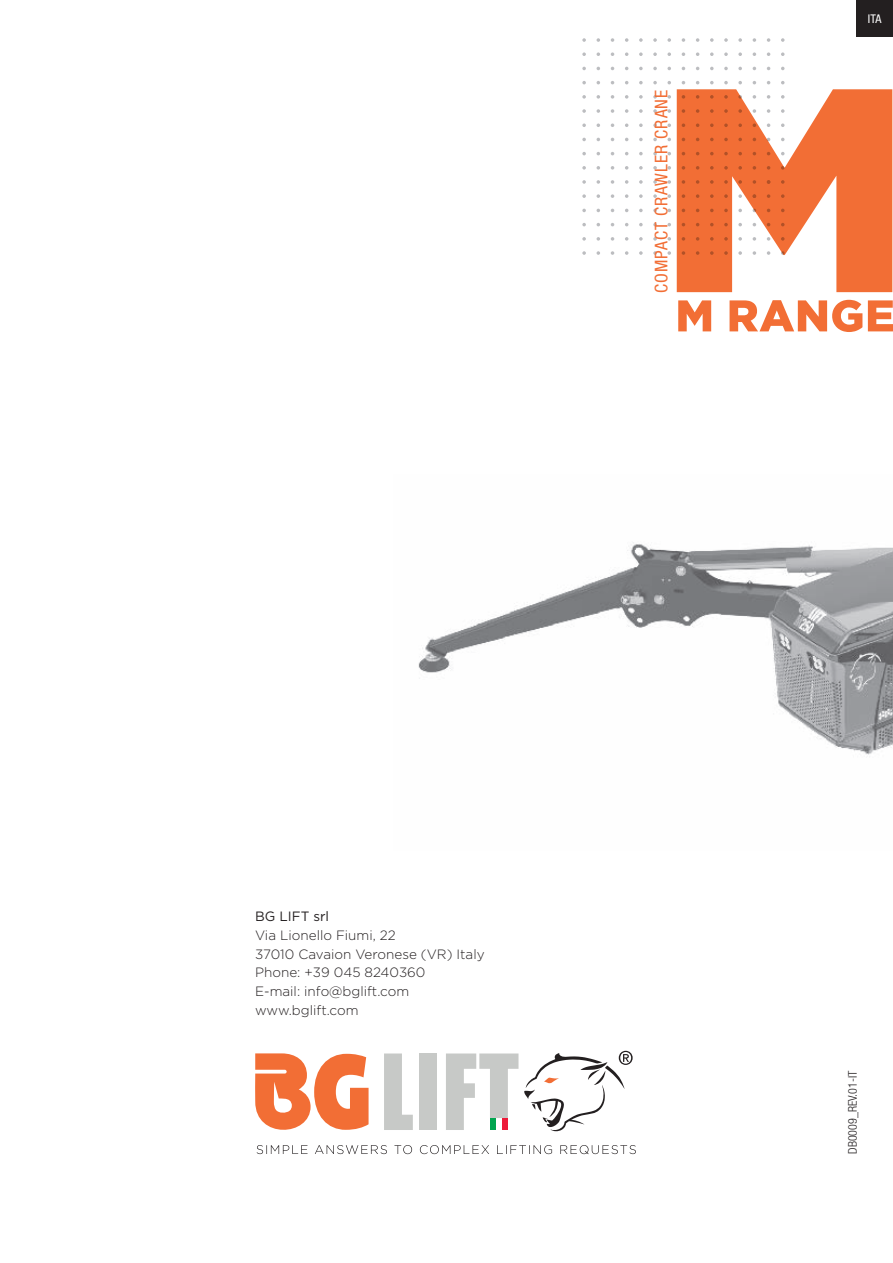
<style>
.page{position:relative;width:893px;height:1263px;background:#fff}
.page>*{position:absolute;margin:0;border:0;box-sizing:border-box;transform-origin:0 0}
.t1{font:condensed 17.55px "Helvetica Neue LT Pro";letter-spacing:.06em;color:#f26e35}
.t2{font:300 13.5px/18.8px "Gotham";color:#231f20}
.t3{font:13.5px "Gotham";color:#231f20}
.t4{font:300 condensed 12px "Helvetica Neue LT Pro";color:#231f20}
.t5{font:condensed 12px "Helvetica Neue LT Pro";color:#fff}
</style>
<div class="page">
<img style="left:418px;top:542px;width:475px;height:213px">
<svg style="left:678px;top:300px;width:215px;height:32px"></svg>
<svg style="left:582px;top:38px;width:4px;height:4px"></svg>
<svg style="left:682px;top:38px;width:3px;height:4px"></svg>
<svg style="left:696px;top:38px;width:3px;height:4px"></svg>
<svg style="left:597px;top:38px;width:3px;height:4px"></svg>
<svg style="left:611px;top:38px;width:3px;height:4px"></svg>
<svg style="left:653px;top:38px;width:4px;height:4px"></svg>
<svg style="left:667px;top:38px;width:4px;height:4px"></svg>
<svg style="left:710px;top:38px;width:4px;height:4px"></svg>
<svg style="left:724px;top:38px;width:4px;height:4px"></svg>
<svg style="left:767px;top:38px;width:3px;height:4px"></svg>
<svg style="left:781px;top:38px;width:3px;height:4px"></svg>
<svg style="left:625px;top:38px;width:3px;height:4px"></svg>
<svg style="left:639px;top:38px;width:4px;height:4px"></svg>
<svg style="left:738px;top:38px;width:4px;height:4px"></svg>
<svg style="left:753px;top:38px;width:3px;height:4px"></svg>
<svg style="left:582px;top:52px;width:4px;height:4px"></svg>
<svg style="left:682px;top:52px;width:3px;height:4px"></svg>
<svg style="left:611px;top:52px;width:3px;height:4px"></svg>
<svg style="left:653px;top:52px;width:4px;height:4px"></svg>
<svg style="left:667px;top:52px;width:4px;height:4px"></svg>
<svg style="left:710px;top:52px;width:4px;height:4px"></svg>
<svg style="left:724px;top:52px;width:4px;height:4px"></svg>
<svg style="left:639px;top:52px;width:4px;height:4px"></svg>
<svg style="left:738px;top:52px;width:4px;height:4px"></svg>
<svg style="left:582px;top:67px;width:4px;height:3px"></svg>
<svg style="left:653px;top:67px;width:4px;height:3px"></svg>
<svg style="left:710px;top:67px;width:4px;height:3px"></svg>
<svg style="left:724px;top:67px;width:4px;height:3px"></svg>
<svg style="left:639px;top:67px;width:4px;height:3px"></svg>
<svg style="left:738px;top:67px;width:4px;height:3px"></svg>
<svg style="left:582px;top:81px;width:4px;height:3px"></svg>
<svg style="left:653px;top:81px;width:4px;height:3px"></svg>
<svg style="left:639px;top:81px;width:4px;height:3px"></svg>
<svg style="left:582px;top:95px;width:4px;height:4px"></svg>
<svg style="left:597px;top:95px;width:3px;height:4px"></svg>
<svg style="left:611px;top:95px;width:3px;height:4px"></svg>
<svg style="left:653px;top:95px;width:4px;height:4px"></svg>
<svg style="left:667px;top:95px;width:4px;height:4px"></svg>
<svg style="left:639px;top:95px;width:4px;height:4px"></svg>
<svg style="left:582px;top:109px;width:4px;height:4px"></svg>
<svg style="left:597px;top:109px;width:3px;height:4px"></svg>
<svg style="left:611px;top:109px;width:3px;height:4px"></svg>
<svg style="left:653px;top:109px;width:4px;height:4px"></svg>
<svg style="left:667px;top:109px;width:4px;height:4px"></svg>
<svg style="left:625px;top:109px;width:3px;height:4px"></svg>
<svg style="left:639px;top:109px;width:4px;height:4px"></svg>
<svg style="left:582px;top:123px;width:4px;height:4px"></svg>
<svg style="left:611px;top:123px;width:3px;height:4px"></svg>
<svg style="left:653px;top:123px;width:4px;height:4px"></svg>
<svg style="left:667px;top:123px;width:4px;height:4px"></svg>
<svg style="left:639px;top:123px;width:4px;height:4px"></svg>
<svg style="left:582px;top:138px;width:4px;height:3px"></svg>
<svg style="left:653px;top:138px;width:4px;height:3px"></svg>
<svg style="left:639px;top:138px;width:4px;height:3px"></svg>
<svg style="left:582px;top:152px;width:4px;height:3px"></svg>
<svg style="left:653px;top:152px;width:4px;height:3px"></svg>
<svg style="left:639px;top:152px;width:4px;height:3px"></svg>
<svg style="left:582px;top:166px;width:4px;height:4px"></svg>
<svg style="left:611px;top:166px;width:3px;height:4px"></svg>
<svg style="left:653px;top:166px;width:4px;height:4px"></svg>
<svg style="left:667px;top:166px;width:4px;height:4px"></svg>
<svg style="left:639px;top:166px;width:4px;height:4px"></svg>
<svg style="left:582px;top:209px;width:4px;height:3px"></svg>
<svg style="left:653px;top:209px;width:4px;height:3px"></svg>
<svg style="left:639px;top:209px;width:4px;height:3px"></svg>
<svg style="left:582px;top:223px;width:4px;height:3px"></svg>
<svg style="left:653px;top:223px;width:4px;height:3px"></svg>
<svg style="left:639px;top:223px;width:4px;height:3px"></svg>
<svg style="left:582px;top:237px;width:4px;height:4px"></svg>
<svg style="left:597px;top:237px;width:3px;height:4px"></svg>
<svg style="left:611px;top:237px;width:3px;height:4px"></svg>
<svg style="left:653px;top:237px;width:4px;height:4px"></svg>
<svg style="left:667px;top:237px;width:4px;height:4px"></svg>
<svg style="left:639px;top:237px;width:4px;height:4px"></svg>
<svg style="left:582px;top:251px;width:4px;height:4px"></svg>
<svg style="left:597px;top:251px;width:3px;height:4px"></svg>
<svg style="left:611px;top:251px;width:3px;height:4px"></svg>
<svg style="left:653px;top:251px;width:4px;height:4px"></svg>
<svg style="left:667px;top:251px;width:4px;height:4px"></svg>
<svg style="left:625px;top:251px;width:3px;height:4px"></svg>
<svg style="left:639px;top:251px;width:4px;height:4px"></svg>
<svg style="left:582px;top:180px;width:4px;height:4px"></svg>
<svg style="left:597px;top:180px;width:3px;height:4px"></svg>
<svg style="left:611px;top:180px;width:3px;height:4px"></svg>
<svg style="left:653px;top:180px;width:4px;height:4px"></svg>
<svg style="left:667px;top:180px;width:4px;height:4px"></svg>
<svg style="left:625px;top:180px;width:3px;height:4px"></svg>
<svg style="left:639px;top:180px;width:4px;height:4px"></svg>
<svg style="left:582px;top:194px;width:4px;height:4px"></svg>
<svg style="left:597px;top:194px;width:3px;height:4px"></svg>
<svg style="left:611px;top:194px;width:3px;height:4px"></svg>
<svg style="left:653px;top:194px;width:4px;height:4px"></svg>
<svg style="left:667px;top:194px;width:4px;height:4px"></svg>
<svg style="left:639px;top:194px;width:4px;height:4px"></svg>
<svg style="left:677px;top:81px;width:215px;height:211px"></svg>
<svg style="left:255px;top:1051px;width:381px;height:103px"></svg>
<div style="left:856px;top:0;width:37px;height:37px;background:#231f20"></div>
<p class="t1" style="left:651px;top:293px;width:205px;rotate:-90deg">COMPACT CRAWLER CRANE</p>
<p class="t5" style="left:868px;top:11px;width:15px">ITA</p>
<p class="t3" style="left:255px;top:908px;width:76px">BG LIFT srl</p>
<p class="t2" style="left:255px;top:925px;width:231px">Via Lionello Fiumi, 22<br>37010 Cavaion Veronese (VR) Italy<br>Phone: +39 045 8240360<br>E-mail: info@bglift.com www.bglift.com</p>
<p class="t4" style="left:846px;top:1154px;width:85px;rotate:-90deg">DB0009_REV.01-IT</p>
</div>
